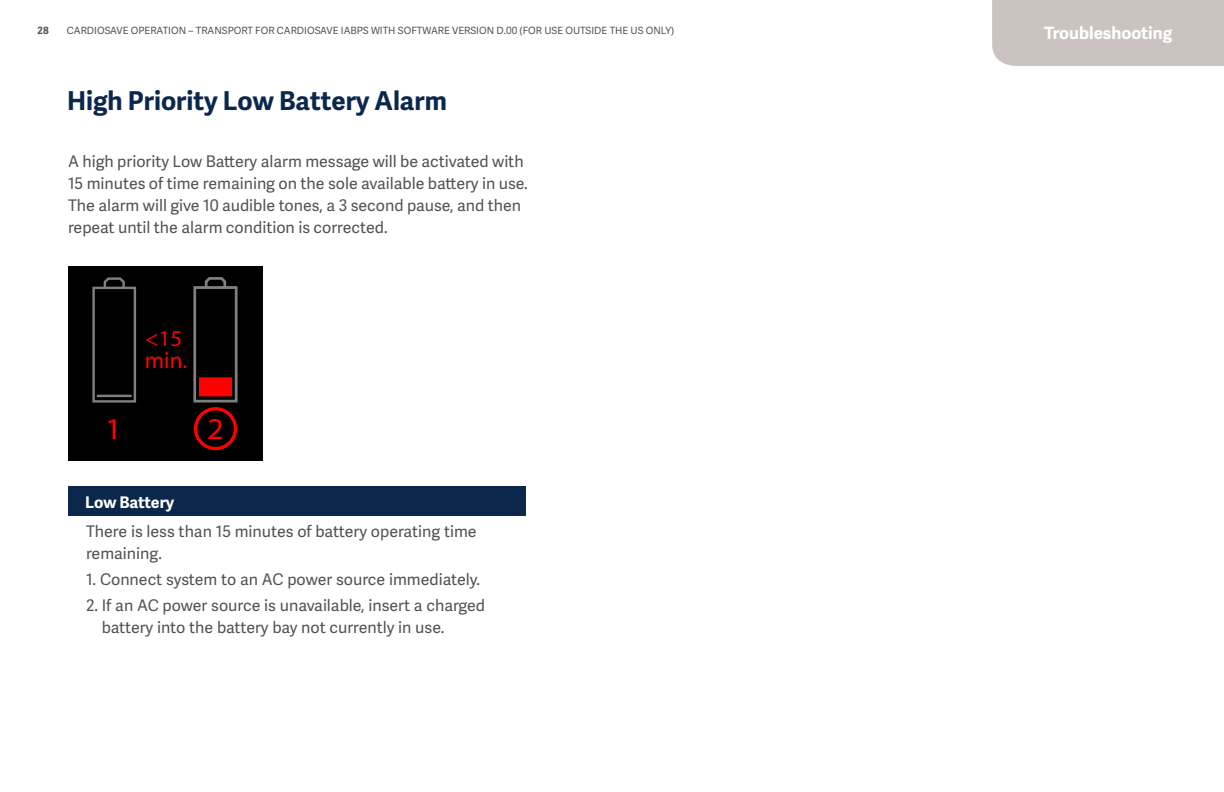
<style>
.page{position:relative;width:1224px;height:792px;background:#fff}
.page>*{position:absolute;margin:0;border:0;box-sizing:border-box;transform-origin:0 0}
.t1{font:30.2px "Myriad";color:#f00;scale:1.07 1}
.t2{font:700 26px "Adelle Sans";color:#0c274c}
.t3{font:23.2px "Myriad";color:#f00}
.t4{font:22.8px "Myriad";color:#f00}
.t5{font:700 17px "Adelle Sans";color:#fff}
.t6{font:16px/22px "Adelle Sans";color:#505353}
.t7{font:700 16px "Adelle Sans";letter-spacing:-.01em;color:#fff}
.t8{font:10px "Adelle Sans";color:#505353}
.t9{font:700 10px "Adelle Sans";color:#505353}
</style>
<div class="page">
<div style="left:68px;top:487px;width:457px;height:29px;background:#0c274c"></div>
<div style="left:68px;top:266px;width:194px;height:194px;background:#000"></div>
<div style="left:194px;top:407px;width:43px;height:43px;border:3px solid #f00;border-radius:50%"></div>
<div style="left:199px;top:377px;width:33px;height:19px;background:#f00"></div>
<svg style="left:204px;top:277px;width:23px;height:9px"></svg>
<div style="left:194px;top:286px;width:43px;height:116px;border:2px solid #808080"></div>
<hr style="left:97px;top:395px;width:35px;height:2px;background:#808080">
<div style="left:92px;top:287px;width:44px;height:116px;border:2px solid #808080"></div>
<svg style="left:102px;top:277px;width:24px;height:12px"></svg>
<div style="left:992px;top:0;width:232px;height:66px;background:#cbc3c0"></div>
<p class="t9" style="left:37px;top:24px;width:13px">28</p>
<p class="t8" style="left:67px;top:24px;width:609px">CARDIOSAVE OPERATION – TRANSPORT FOR CARDIOSAVE IABPS WITH SOFTWARE VERSION D.00 (FOR USE OUTSIDE THE US ONLY)</p>
<h2 class="t2" style="left:67px;top:82px;width:381px">High Priority Low Battery Alarm</h2>
<p class="t6" style="left:68px;top:150px;width:461px">A high priority Low Battery alarm message will be activated with 15 minutes of time remaining on the sole available battery in use.<br>The alarm will give 10 audible tones, a 3 second pause, and then repeat until the alarm condition is corrected.</p>
<h3 class="t4" style="left:145px;top:327px;width:38px">&lt;15</h3>
<h3 class="t3" style="left:145px;top:348px;width:44px">min.</h3>
<h1 class="t1" style="left:105px;top:414px;width:17px">1</h1>
<h1 class="t1" style="left:207px;top:414px;width:17px">2</h1>
<p class="t7" style="left:85px;top:490px;width:91px">Low Battery</p>
<p class="t6" style="left:86px;top:519px;width:392px">There is less than 15 minutes of battery operating time remaining.</p>
<p class="t6" style="left:86px;top:568px;width:396px">1. Connect system to an AC power source immediately.</p>
<p class="t6" style="left:102px;top:594px;width:385px;text-indent:-16px">2. If an AC power source is unavailable, insert a charged battery into the battery bay not currently in use.</p>
<p class="t5" style="left:1044px;top:21px;width:130px">Troubleshooting</p>
</div>
